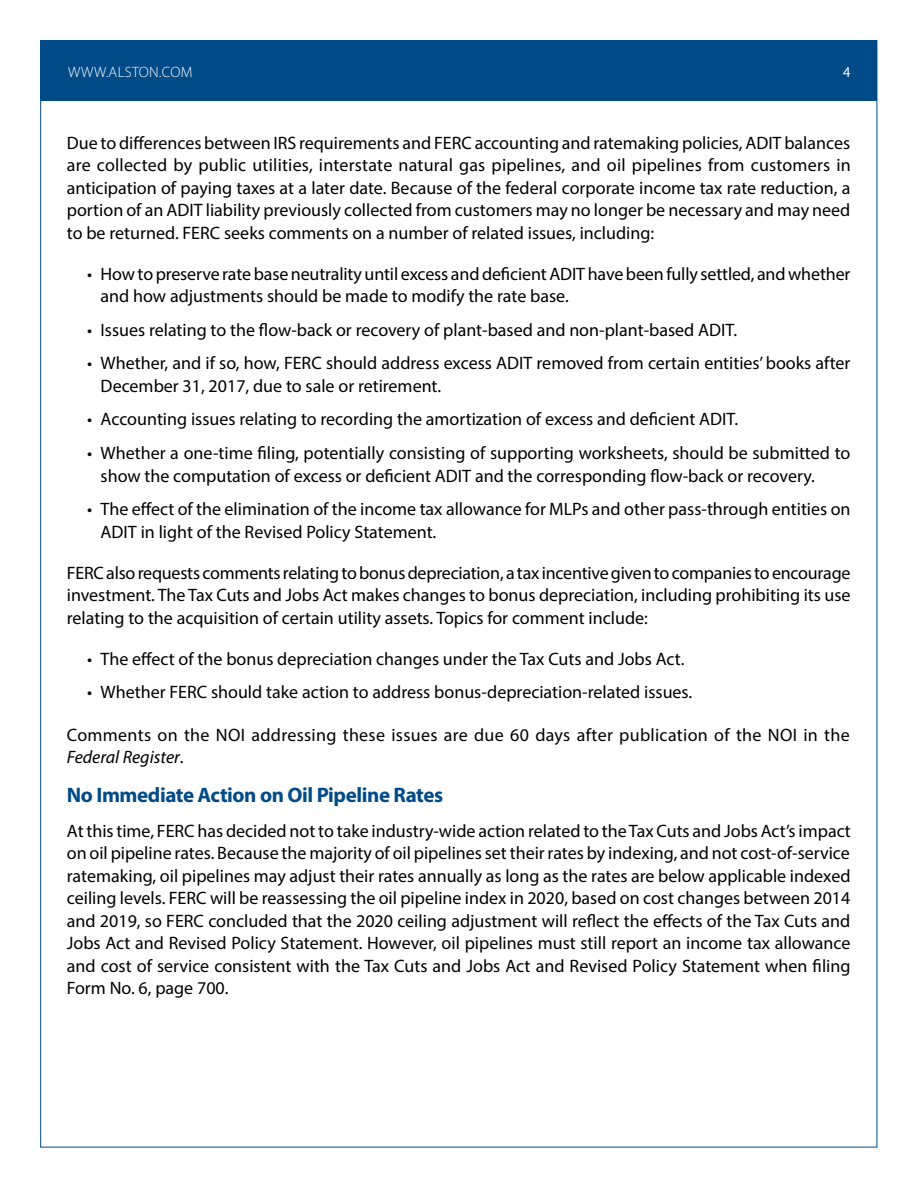
<style>
.page{position:relative;width:918px;height:1188px;background:#fff}
.page>*{position:absolute;margin:0;border:0;box-sizing:border-box;transform-origin:0 0}
.t1{font:700 21px "Myriad Pro";letter-spacing:-.02em;color:#004b87}
.t2{font:18px/22.5px "Myriad Pro";color:#000}
.t3{font:300 15px "Myriad Pro";letter-spacing:.02em;color:#fff}
.s1{font-style:italic}
</style>
<div class="page">
<div style="left:40px;top:40px;width:837px;height:61px;background:#004b87"></div>
<p class="t3" style="left:68px;top:63px;width:126px">WWW.ALSTON.COM</p>
<p class="t3" style="left:843px;top:63px;width:9px">4</p>
<p class="t2" style="left:67px;top:131px;width:786px;text-align:justify">Due to differences between IRS requirements and FERC accounting and ratemaking policies, ADIT balances are collected by public utilities, interstate natural gas pipelines, and oil pipelines from customers in anticipation of paying taxes at a later date. Because of the federal corporate income tax rate reduction, a portion of an ADIT liability previously collected from customers may no longer be necessary and may need to be returned. FERC seeks comments on a number of related issues, including:</p>
<p class="t2" style="left:101px;top:262px;width:751px;text-indent:-13px">• How to preserve rate base neutrality until excess and deficient ADIT have been fully settled, and whether and how adjustments should be made to modify the rate base.</p>
<p class="t2" style="left:87px;top:318px;width:652px">• Issues relating to the flow-back or recovery of plant-based and non-plant-based ADIT.</p>
<p class="t2" style="left:101px;top:352px;width:751px;text-indent:-13px">• Whether, and if so, how, FERC should address excess ADIT removed from certain entities’ books after<br>December 31, 2017, due to sale or retirement.</p>
<p class="t2" style="left:87px;top:408px;width:653px">• Accounting issues relating to recording the amortization of excess and deficient ADIT.</p>
<p class="t2" style="left:101px;top:441px;width:751px;text-indent:-13px">• Whether a one-time filing, potentially consisting of supporting worksheets, should be submitted to show the computation of excess or deficient ADIT and the corresponding flow-back or recovery.</p>
<p class="t2" style="left:101px;top:498px;width:751px;text-indent:-13px">• The effect of the elimination of the income tax allowance for MLPs and other pass-through entities on<br>ADIT in light of the Revised Policy Statement.</p>
<p class="t2" style="left:67px;top:561px;width:785px;text-align:justify">FERC also requests comments relating to bonus depreciation, a tax incentive given to companies to encourage investment. The Tax Cuts and Jobs Act makes changes to bonus depreciation, including prohibiting its use relating to the acquisition of certain utility assets. Topics for comment include:</p>
<p class="t2" style="left:87px;top:647px;width:599px">• The effect of the bonus depreciation changes under the Tax Cuts and Jobs Act.</p>
<p class="t2" style="left:87px;top:681px;width:607px">• Whether FERC should take action to address bonus-depreciation-related issues.</p>
<p class="t2" style="left:67px;top:723px;width:784px">Comments on the NOI addressing these issues are due 60 days after publication of the NOI in the<br><span class="s1">Federal Register</span>.</p>
<p class="t1" style="left:67px;top:781px;width:378px">No Immediate Action on Oil Pipeline Rates</p>
<p class="t2" style="left:67px;top:819px;width:786px;text-align:justify">At this time, FERC has decided not to take industry-wide action related to the Tax Cuts and Jobs Act’s impact on oil pipeline rates. Because the majority of oil pipelines set their rates by indexing, and not cost-of-service ratemaking, oil pipelines may adjust their rates annually as long as the rates are below applicable indexed ceiling levels. FERC will be reassessing the oil pipeline index in 2020, based on cost changes between 2014 and 2019, so FERC concluded that the 2020 ceiling adjustment will reflect the effects of the Tax Cuts and Jobs Act and Revised Policy Statement. However, oil pipelines must still report an income tax allowance and cost of service consistent with the Tax Cuts and Jobs Act and Revised Policy Statement when filing Form No. 6, page 700.</p>
</div>
